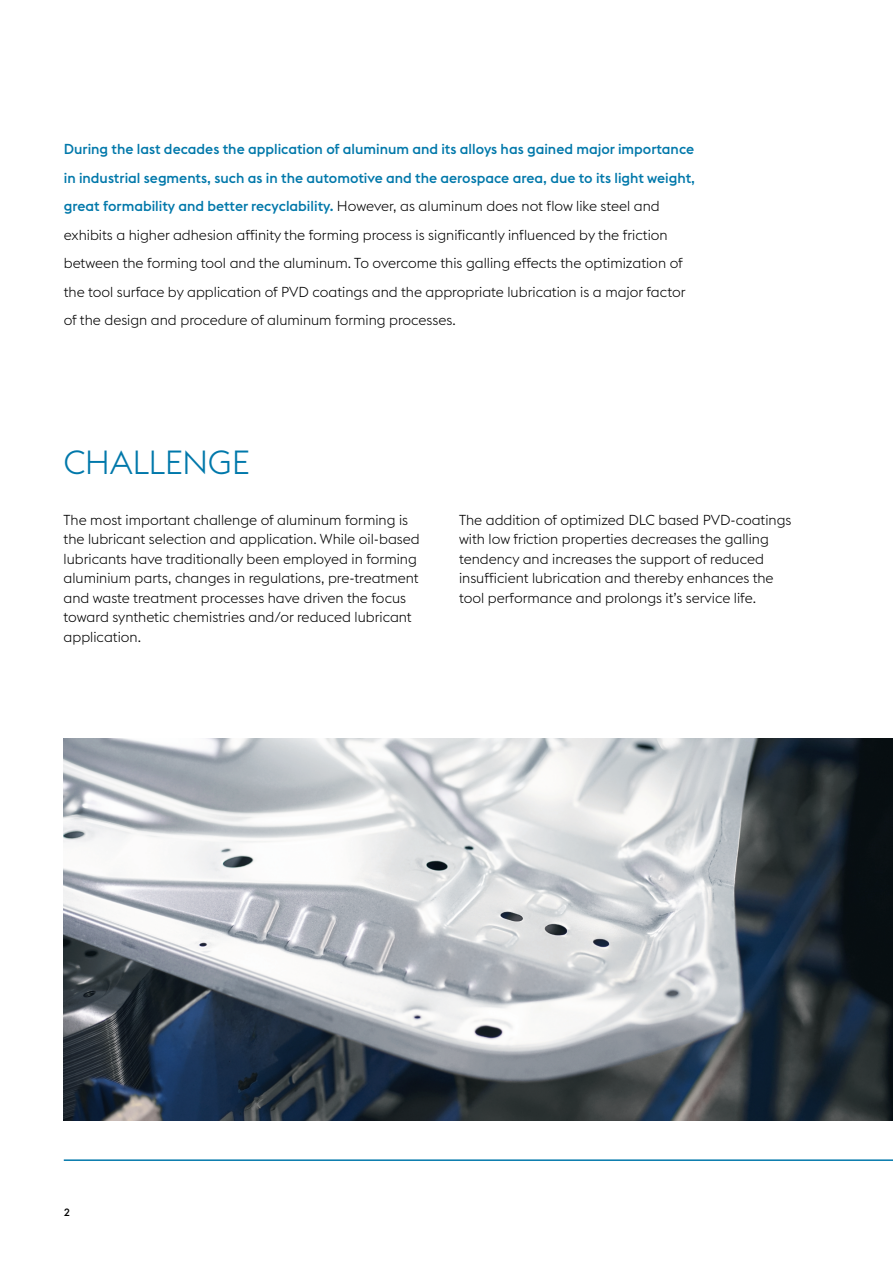
<style>
.page{position:relative;width:893px;height:1263px;background:#fff}
.page>*{position:absolute;margin:0;border:0;box-sizing:border-box;transform-origin:0 0}
.t1{font:300 33px "voestalpine";letter-spacing:-.01em;color:#0078aa}
.t2{font:300 14.25px/19.5px "voestalpine";color:#000}
.t3{font:500 10.5px "voestalpine";color:#000}
.s1{font-weight:500;color:#0078aa}
</style>
<div class="page">
<img style="left:64px;top:738px;width:829px;height:382px">
<hr style="left:64px;top:1159px;width:829px;height:2px;background:#0078aa">
<p class="t2" style="left:64px;top:135px;width:633px;line-height:28.5px"><span class="s1">During the last decades the application of aluminum and its alloys has gained major importance in industrial segments, such as in the automotive and the aerospace area, due to its light weight, great formability and better recyclability.</span> However, as aluminum does not flow like steel and exhibits a higher adhesion affinity the forming process is significantly influenced by the friction between the forming tool and the aluminum. To overcome this galling effects the optimization of the tool surface by application of PVD coatings and the appropriate lubrication is a major factor of the design and procedure of aluminum forming processes.</p>
<h1 class="t1" style="left:64px;top:443px;width:188px">CHALLENGE</h1>
<p class="t2" style="left:64px;top:510px;width:358px">The most important challenge of aluminum forming is the lubricant selection and application. While oil-based lubricants have traditionally been employed in forming aluminium parts, changes in regulations, pre-treatment and waste treatment processes have driven the focus toward synthetic chemistries and/or reduced lubricant application.</p>
<p class="t2" style="left:459px;top:510px;width:334px">The addition of optimized DLC based PVD-coatings with low friction properties decreases the galling tendency and increases the support of reduced insufficient lubrication and thereby enhances the tool performance and prolongs it’s service life.</p>
<p class="t3" style="left:64px;top:1205px;width:8px">2</p>
</div>
